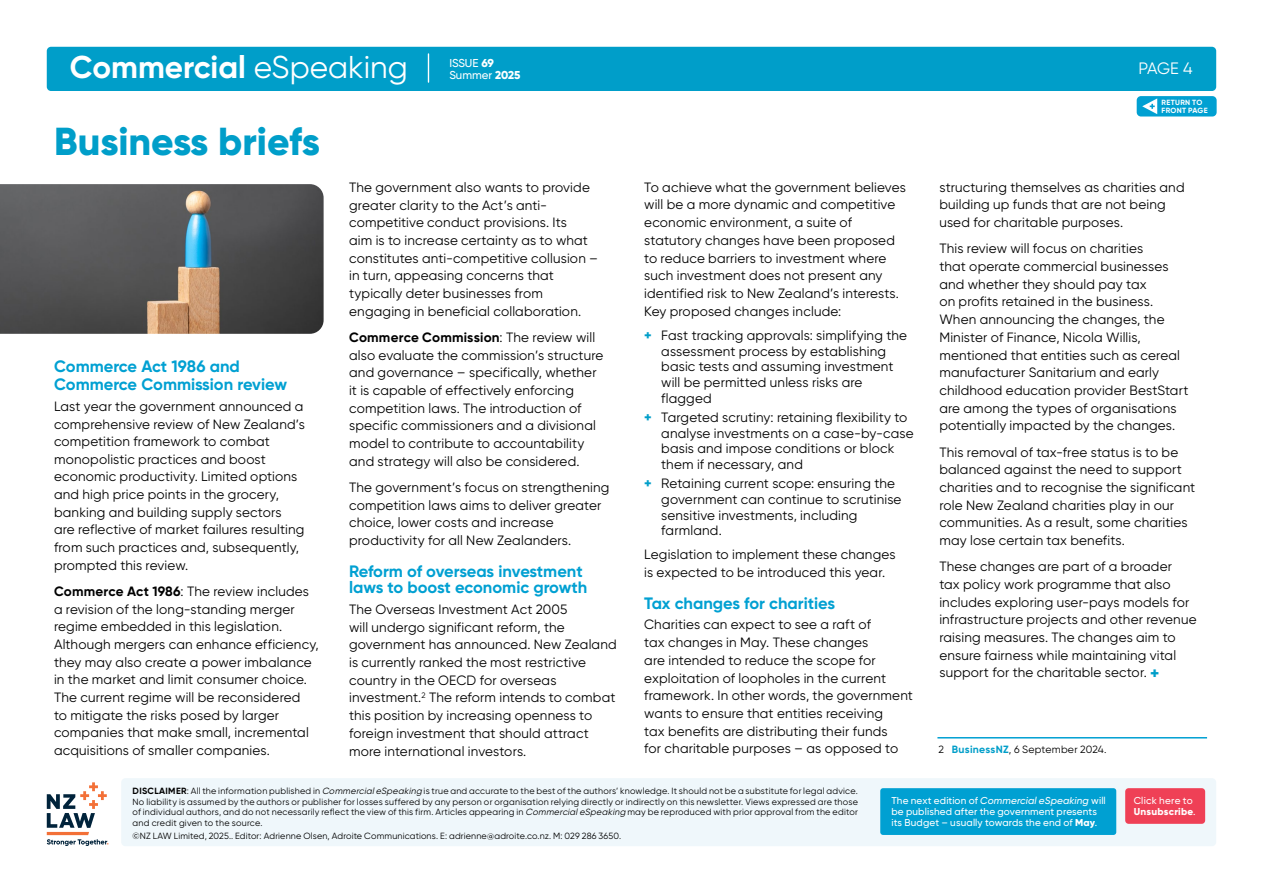
<style>
.page{position:relative;width:1263px;height:893px;background:#fff}
.page>*{position:absolute;margin:0;border:0;box-sizing:border-box;transform-origin:0 0}
.t1{font:800 39px "Gilroy";color:#009ec9}
.t2{font:700 31.5px "Gilroy";color:#fff}
.t3{font:700 16.5px/18px "Gilroy";color:#00a0d2}
.t4{font:16.5px "Gilroy";color:#fff}
.t5{font:13.5px/17.7px "Gilroy";letter-spacing:.01em;color:#000}
.t6{font:500 11.4px/12.5px "Gilroy";color:#fff}
.t7{font:10.5px "Gilroy";letter-spacing:.02em;color:#000}
.t8{font:500 10.05px/10.9px "Gilroy";letter-spacing:.015em;color:#fff}
.t9{font:9px/10.5px "Gilroy";letter-spacing:.015em;color:#000;text-align:justify}
.t10{font:700 7.5px/7.5px "Gilroy";letter-spacing:.035em;color:#fff}
.s1{font-weight:400}
.s2{font-weight:800}
.s3{font-weight:700}
.s4{font-weight:800;color:#009ec9}
.s5{font-weight:800;font-size:16.5px;color:#009ec9}
.s6{font-weight:700;color:#009ec9}
.s7{font-style:italic}
</style>
<div class="page">
<div style="left:47px;top:47px;width:1169px;height:44px;background:#009ec9;border-radius:4px"></div>
<div style="left:1137px;top:96px;width:79px;height:21px;background:#00a0d2;border-radius:4px"></div>
<svg style="left:1142px;top:98px;width:15px;height:16px"></svg>
<svg style="left:428px;top:54px;width:1px;height:28px"></svg>
<hr style="left:937px;top:737px;width:270px;height:1px;background:#00a0d2">
<div style="left:121px;top:778px;width:1095px;height:68px;background:#eff7fb;border-radius:4px"></div>
<svg style="left:47px;top:782px;width:61px;height:64px"></svg>
<div style="left:1125px;top:788px;width:80px;height:36px;background:#ef4056;border-radius:3px"></div>
<img style="left:0;top:184px;width:324px;height:150px">
<div style="left:880px;top:788px;width:236px;height:47px;background:#00a0d2;border-radius:3px"></div>
<h2 class="t2" style="left:70px;top:48px;width:340px">Commercial <span class="s1">eSpeaking</span></h2>
<h1 class="t1" style="left:54px;top:117px;width:268px">Business briefs</h1>
<p class="t6" style="left:449px;top:56px;width:73px">ISSUE <span class="s2">69<br></span>Summer <span class="s2">2025</span></p>
<p class="t3" style="left:54px;top:357px;width:235px">Commerce Act 1986 and<br>Commerce Commission review</p>
<p class="t5" style="left:54px;top:397px;width:252px">Last year the government announced a comprehensive review of New Zealand’s competition framework to combat monopolistic practices and boost economic productivity. Limited options and high price points in the grocery, banking and building supply sectors are reflective of market failures resulting from such practices and, subsequently, prompted this review.</p>
<p class="t5" style="left:54px;top:582px;width:266px"><span class="s3">Commerce Act 1986</span>: The review includes a revision of the long-standing merger regime embedded in this legislation.<br>Although mergers can enhance efficiency, they may also create a power imbalance in the market and limit consumer choice.<br>The current regime will be reconsidered<br>to mitigate the risks posed by larger companies that make small, incremental acquisitions of smaller companies.</p>
<p class="t5" style="left:349px;top:178px;width:251px">The government also wants to provide greater clarity to the Act’s anti&shy;competitive conduct provisions. Its<br>aim is to increase certainty as to what constitutes anti-competitive collusion – in turn, appeasing concerns that typically deter businesses from engaging in beneficial collaboration.</p>
<p class="t5" style="left:349px;top:328px;width:256px"><span class="s3">Commerce Commission</span>: The review will also evaluate the commission’s structure and governance – specifically, whether it is capable of effectively enforcing competition laws. The introduction of specific commissioners and a divisional model to contribute to accountability and strategy will also be considered.</p>
<p class="t5" style="left:349px;top:478px;width:262px">The government’s focus on strengthening competition laws aims to deliver greater choice, lower costs and increase productivity for all New Zealanders.</p>
<p class="t3" style="left:349px;top:562px;width:240px;line-height:16.5px">Reform of overseas investment laws to boost economic growth</p>
<p class="t5" style="left:349px;top:600px;width:269px">The Overseas Investment Act 2005<br>will undergo significant reform, the government has announced. New Zealand is currently ranked the most restrictive country in the OECD for overseas investment.<sup>2</sup> The reform intends to combat this position by increasing openness to foreign investment that should attract more international investors.</p>
<p class="t4" style="left:1138px;top:58px;width:56px">PAGE 4</p>
<p class="t10" style="left:1161px;top:99px;width:48px">RETURN TO<br>FRONT PAGE</p>
<p class="t5" style="left:644px;top:178px;width:263px">To achieve what the government believes will be a more dynamic and competitive economic environment, a suite of statutory changes have been proposed to reduce barriers to investment where such investment does not present any identified risk to New Zealand’s interests.<br>Key proposed changes include:</p>
<p class="t5" style="left:661px;top:327px;width:247px;line-height:15.8px;text-indent:-17px"><span class="s4">+</span> Fast tracking approvals: simplifying the assessment process by establishing basic tests and assuming investment will be permitted unless risks are flagged</p>
<p class="t5" style="left:661px;top:409px;width:254px;line-height:15.8px;text-indent:-17px"><span class="s4">+</span> Targeted scrutiny: retaining flexibility to analyse investments on a case-by-case basis and impose conditions or block them if necessary, and</p>
<p class="t5" style="left:661px;top:475px;width:242px;line-height:15.8px;text-indent:-17px"><span class="s4">+</span> Retaining current scope: ensuring the government can continue to scrutinise sensitive investments, including farmland.</p>
<p class="t5" style="left:644px;top:546px;width:253px">Legislation to implement these changes is expected to be introduced this year.</p>
<p class="t3" style="left:644px;top:594px;width:192px">Tax changes for charities</p>
<p class="t5" style="left:644px;top:616px;width:270px">Charities can expect to see a raft of<br>tax changes in May. These changes<br>are intended to reduce the scope for exploitation of loopholes in the current framework. In other words, the government wants to ensure that entities receiving<br>tax benefits are distributing their funds<br>for charitable purposes – as opposed to</p>
<p class="t5" style="left:939px;top:178px;width:247px">structuring themselves as charities and building up funds that are not being used for charitable purposes.</p>
<p class="t5" style="left:939px;top:240px;width:251px">This review will focus on charities<br>that operate commercial businesses and whether they should pay tax<br>on profits retained in the business.<br>When announcing the changes, the Minister of Finance, Nicola Willis, mentioned that entities such as cereal manufacturer Sanitarium and early childhood education provider BestStart are among the types of organisations potentially impacted by the changes.</p>
<p class="t5" style="left:939px;top:443px;width:257px">This removal of tax-free status is to be balanced against the need to support charities and to recognise the significant role New Zealand charities play in our communities. As a result, some charities may lose certain tax benefits.</p>
<p class="t5" style="left:939px;top:558px;width:259px">These changes are part of a broader<br>tax policy work programme that also includes exploring user-pays models for infrastructure projects and other revenue raising measures. The changes aim to ensure fairness while maintaining vital support for the charitable sector. <span class="s5">+</span></p>
<p class="t7" style="left:938px;top:743px;width:170px">2 <span class="s6">BusinessNZ</span>, 6 September 2024.</p>
<p class="t9" style="left:133px;top:786px;width:727px"><span class="s3">DISCLAIMER</span>: All the information published in <span class="s7">CommercialeSpeaking</span> is true and accurate to the best of the authors’ knowledge. It should not be a substitute for legal advice.<br>No liability is assumed by the authors or publisher for losses suffered by any person or organisation relying directly or indirectly on this newsletter. Views expressed are those of individual authors, and do not necessarily reflect the view of this firm. Articles appearing in <span class="s7">CommercialeSpeaking</span> may be reproduced with prior approval from the editor and credit given to the source.</p>
<p class="t9" style="left:133px;top:831px;width:490px">©NZ LAW Limited, 2025.. Editor: Adrienne Olsen, Adroite Communications. E: adrienne@adroite.co.nz. M: 029 286 3650.</p>
<p class="t8" style="left:891px;top:795px;width:216px">The next edition of <span class="s7">Commercial eSpeaking</span> will be published after the government presents its Budget – usually towards the end of <span class="s2">May</span>.</p>
<p class="t8" style="left:1134px;top:795px;width:64px">Click here to<br><span class="s2">Unsubscribe</span>.</p>
</div>
